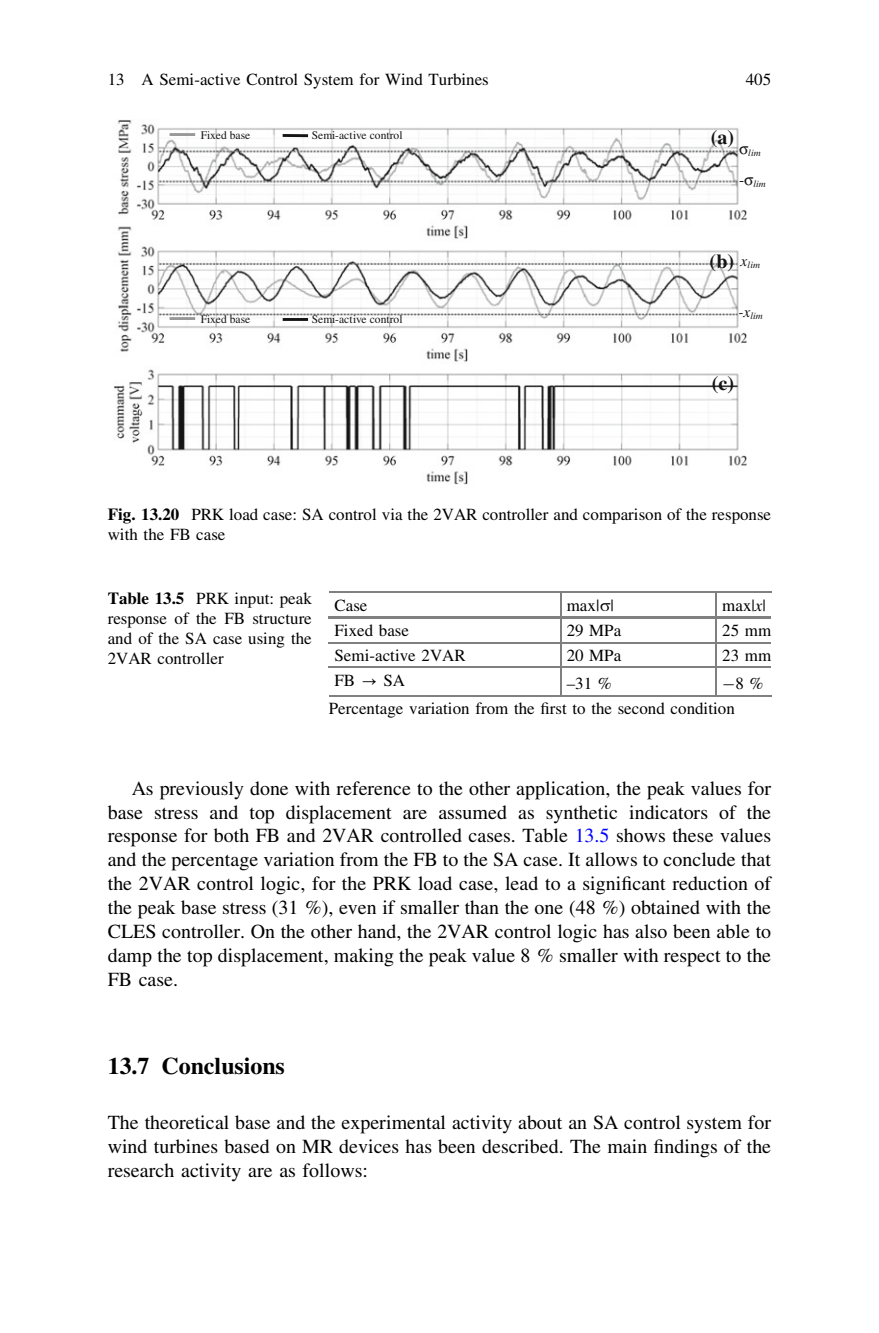
<style>
.page{position:relative;width:879px;height:1333px;background:#fff}
.page>*{position:absolute;margin:0;border:0;box-sizing:border-box;transform-origin:0 0}
.t1{font:24px "Adv GTIMES B";color:#000}
.t2{font:20px/24px "Adv GTIMES R";color:#000;text-align:justify}
.t3{font:700 20px "Times";color:#131413}
.t4{font:17px/20px "Adv GTIMES R";color:#000}
.t5{font:11.6px "Times";color:#131413}
.t6{font:italic 9.6px "Times";letter-spacing:.01em;color:#131413}
.s1{font-family:"Adv GTIMES B"}
.s2{font-family:"Adv PSMP13"}
.s3{font-family:"Adv GTIMES";font-style:italic}
.s4{font-family:"Adv Pi 2"}
.s5{font-family:"Adv Tir symb"}
.s6{color:#00f}
</style>
<div class="page">
<img style="left:113px;top:120px;width:633px;height:364px">
<hr style="left:170px;top:133px;width:25px;height:3px;background:#989898">
<hr style="left:283px;top:134px;width:25px;height:3px;background:#131413">
<hr style="left:170px;top:317px;width:25px;height:3px;background:#989898">
<hr style="left:283px;top:318px;width:25px;height:3px;background:#131413">
<hr style="left:329px;top:592px;width:442px;height:1px;background:#808080">
<hr style="left:329px;top:695px;width:442px;height:1px;background:#808080">
<hr style="left:329px;top:616px;width:231px;height:2px;background:#808080">
<hr style="left:561px;top:616px;width:154px;height:2px;background:#808080">
<hr style="left:716px;top:616px;width:55px;height:2px;background:#808080">
<hr style="left:329px;top:642px;width:231px;height:1px;background:#808080">
<hr style="left:561px;top:642px;width:154px;height:1px;background:#808080">
<hr style="left:716px;top:642px;width:55px;height:1px;background:#808080">
<hr style="left:329px;top:666px;width:231px;height:1px;background:#808080">
<hr style="left:561px;top:666px;width:154px;height:1px;background:#808080">
<hr style="left:716px;top:666px;width:55px;height:1px;background:#808080">
<svg style="left:560px;top:593px;width:1px;height:102px"></svg>
<svg style="left:715px;top:593px;width:1px;height:102px"></svg>
<svg style="left:739px;top:146px;width:7px;height:8px"></svg>
<svg style="left:744px;top:177px;width:2px;height:8px"></svg>
<p class="t4" style="left:108px;top:71px;width:382px">13 A Semi-active Control System for Wind Turbines</p>
<p class="t4" style="left:746px;top:71px;width:27px">405</p>
<p class="t5" style="left:201px;top:131px;width:51px">Fixed base</p>
<p class="t5" style="left:312px;top:130px;width:92px">Semi-active control</p>
<p class="t5" style="left:201px;top:315px;width:51px">Fixed base</p>
<p class="t5" style="left:312px;top:315px;width:92px">Semi-active control</p>
<p class="t3" style="left:711px;top:130px;width:25px">(a)</p>
<p class="t6" style="left:748px;top:149px;width:14px">lim</p>
<p class="t6" style="left:739px;top:180px;width:28px"><sup>-</sup> lim</p>
<p class="t3" style="left:709px;top:253px;width:26px">(b)</p>
<p class="t6" style="left:740px;top:261px;width:21px"><sup>x</sup>lim</p>
<p class="t6" style="left:738px;top:312px;width:26px"><sup>-x</sup>lim</p>
<p class="t3" style="left:712px;top:376px;width:24px">(c)</p>
<p class="t4" style="left:108px;top:506px;width:665px"><span class="s1">Fig. 13.20</span> PRK load case: SA control via the 2VAR controller and comparison of the response with the FB case</p>
<p class="t4" style="left:108px;top:590px;width:206px;text-align:justify"><span class="s1">Table 13.5</span> PRK input: peak response of the FB structure and of the SA case using the 2VAR controller</p>
<p class="t4" style="left:334px;top:596px;width:34px">Case</p>
<p class="t4" style="left:567px;top:596px;width:49px">max|<span class="s2">r</span>|</p>
<p class="t4" style="left:722px;top:596px;width:45px">max|<span class="s3">x</span>|</p>
<p class="t4" style="left:334px;top:622px;width:76px">Fixed base</p>
<p class="t4" style="left:567px;top:622px;width:56px">29 MPa</p>
<p class="t4" style="left:722px;top:622px;width:51px">25 mm</p>
<p class="t4" style="left:334px;top:647px;width:133px">Semi-active 2VAR</p>
<p class="t4" style="left:567px;top:647px;width:56px">20 MPa</p>
<p class="t4" style="left:722px;top:647px;width:51px">23 mm</p>
<p class="t4" style="left:334px;top:671px;width:72px">FB <span class="s4">?</span> SA</p>
<p class="t4" style="left:567px;top:674px;width:47px">–31 %</p>
<p class="t4" style="left:329px;top:671px;width:436px;line-height:25.6px;text-indent:393px"><span class="s5">-</span>8 %<br>Percentage variation from the first to the second condition</p>
<p class="t2" style="left:108px;top:777px;width:665px;text-indent:24px">As previously done with reference to the other application, the peak values for base stress and top displacement are assumed as synthetic indicators of the response for both FB and 2VAR controlled cases. Table <span class="s6">13.5</span> shows these values and the percentage variation from the FB to the SA case. It allows to conclude that the 2VAR control logic, for the PRK load case, lead to a significant reduction of the peak base stress (31 %), even if smaller than the one (48 %) obtained with the CLES controller. On the other hand, the 2VAR control logic has also been able to damp the top displacement, making the peak value 8 % smaller with respect to the FB case.</p>
<p class="t1" style="left:108px;top:1057px;width:179px">13.7 Conclusions</p>
<p class="t2" style="left:108px;top:1112px;width:665px">The theoretical base and the experimental activity about an SA control system for wind turbines based on MR devices has been described. The main findings of the research activity are as follows:</p>
</div>
